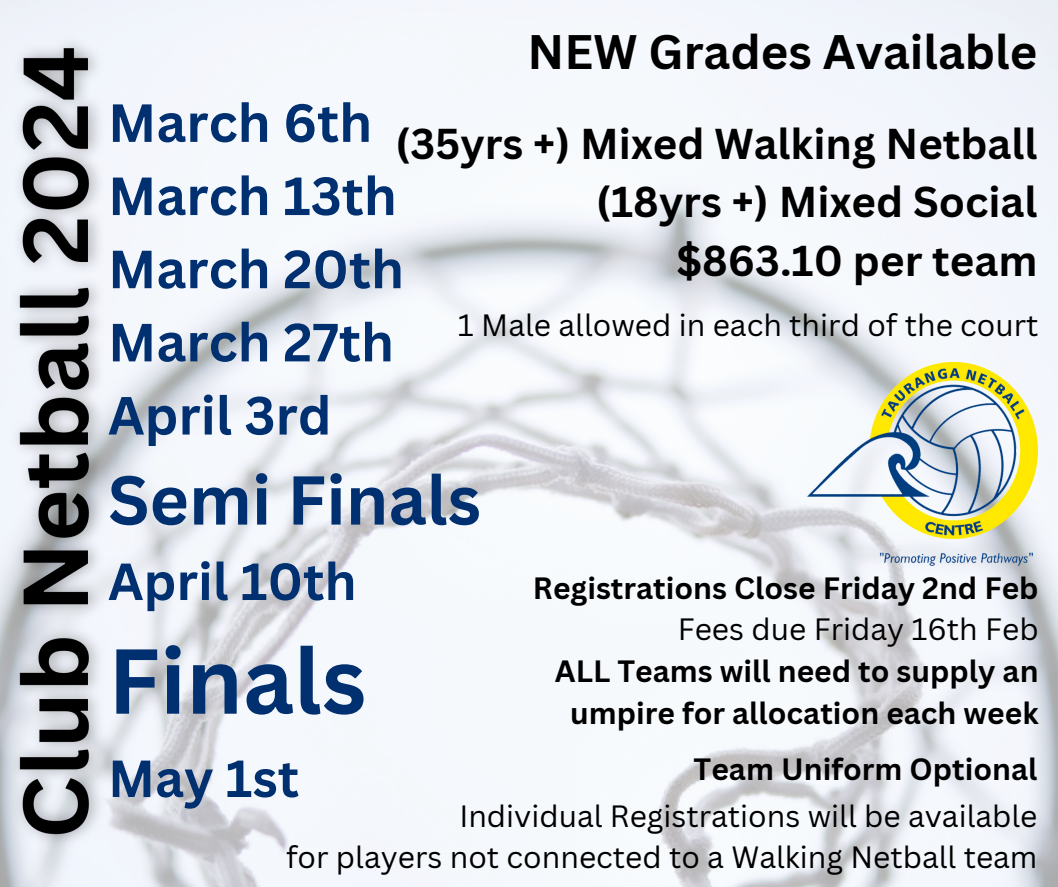
<style>
.page{position:relative;width:1058px;height:887px;background:#fff}
.page>*{position:absolute;margin:0;border:0;box-sizing:border-box;transform-origin:0 0}
.t1{font:700 90px "Canva Sans";color:#013070}
.t2{font:700 67.5px "Canva Sans";color:#013070}
.t3{font:700 52.5px "Canva Sans";color:#013070}
.t4{font:700 51px "Canva Sans";color:#013070}
.t5{font:700 47.1px "Canva Sans";color:#000}
.t6{font:700 42px "Canva Sans";color:#000}
.t7{font:30px "Canva Sans";color:#000}
.t8{font:700 30px "Canva Sans";color:#000}
</style>
<div class="page">
<img style="left:0;top:0;width:1057px;height:886px">
<img style="left:0;top:24px;width:115px;height:833px">
<img style="left:807px;top:362px;width:231px;height:203px">
<p class="t5" style="left:527px;top:18px;width:511px">NEW Grades Available</p>
<p class="t3" style="left:108px;top:86px;width:266px">March 6th</p>
<p class="t3" style="left:108px;top:159px;width:290px">March 13th</p>
<p class="t3" style="left:108px;top:232px;width:297px">March 20th</p>
<p class="t3" style="left:108px;top:305px;width:287px">March 27th</p>
<p class="t3" style="left:108px;top:378px;width:225px">April 3rd</p>
<p class="t2" style="left:108px;top:452px;width:374px">Semi Finals</p>
<p class="t4" style="left:108px;top:545px;width:250px">April 10th</p>
<p class="t1" style="left:108px;top:617px;width:260px">Finals</p>
<p class="t6" style="left:395px;top:114px;width:643px">(35yrs +) Mixed Walking Netball</p>
<p class="t6" style="left:596px;top:172px;width:443px">(18yrs +) Mixed Social</p>
<p class="t6" style="left:676px;top:231px;width:362px">$863.10 per team</p>
<p class="t7" style="left:458px;top:303px;width:582px">1 Male allowed in each third of the court</p>
<p class="t8" style="left:533px;top:566px;width:507px">Registrations Close Friday 2nd Feb</p>
<p class="t7" style="left:677px;top:608px;width:362px">Fees due Friday 16th Feb</p>
<p class="t8" style="left:555px;top:650px;width:485px">ALL Teams will need to supply an</p>
<p class="t8" style="left:570px;top:691px;width:470px">umpire for allocation each week</p>
<p class="t8" style="left:693px;top:747px;width:345px">Team Uniform Optional</p>
<p class="t4" style="left:108px;top:742px;width:192px">May 1st</p>
<p class="t7" style="left:459px;top:794px;width:579px">Individual Registrations will be available</p>
<p class="t7" style="left:286px;top:836px;width:753px">for players not connected to a Walking Netball team</p>
</div>
